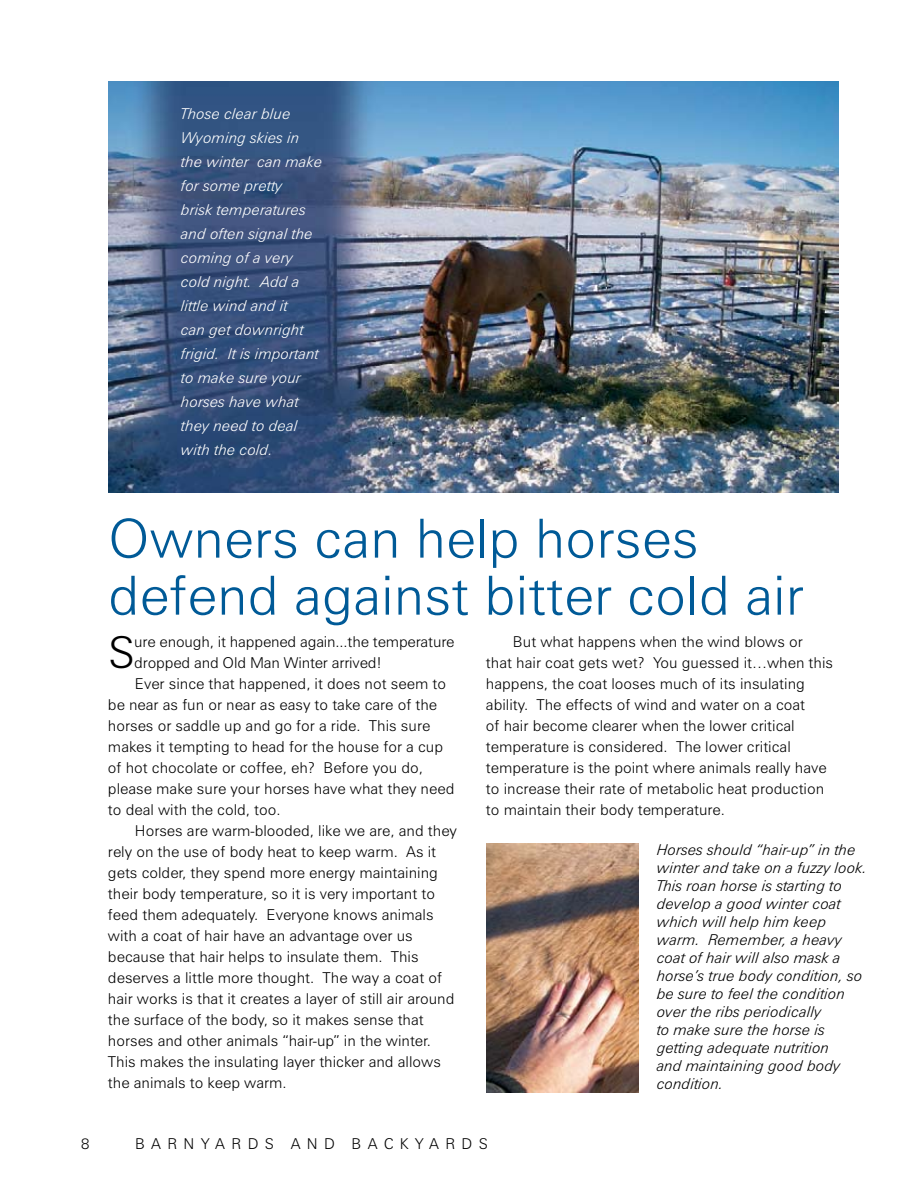
<style>
.page{position:relative;width:918px;height:1188px;background:#fff}
.page>*{position:absolute;margin:0;border:0;box-sizing:border-box;transform-origin:0 0}
.t1{font:300 54px/57px "Zurich BT";color:#005a97}
.t2{font:300 44.1px "Zurich BT";color:#000}
.t3{font:300 15px/21px "Zurich BT";color:#000}
.t4{font:italic 300 15px/18px "Zurich BT";color:#000}
.t5{font:italic 300 15px/24px "Zurich BT";color:#fff}
.t6{font:300 15px "Zurich BT";letter-spacing:.42em;color:#000}
</style>
<div class="page">
<img style="left:108px;top:81px;width:731px;height:412px">
<img style="left:486px;top:844px;width:153px;height:248px">
<p class="t5" style="left:181px;top:102px;width:143px">Those clear blue<br>Wyoming skies in the winter can make for some pretty<br>brisk temperatures and often signal the coming of a very cold night. Add a little wind and it<br>can get downright frigid. It is important to make sure your horses have what they need to deal with the cold.</p>
<h1 class="t1" style="left:108px;top:510px;width:697px">Owners can help horses defend against bitter cold air</h1>
<h2 class="t2" style="left:108px;top:626px;width:28px">S</h2>
<p class="t3" style="left:134px;top:631px;width:322px">ure enough, it happened again...the temperature</p>
<p class="t3" style="left:486px;top:631px;width:349px;text-indent:27px">But what happens when the wind blows or<br>that hair coat gets wet? You guessed it…when this happens, the coat looses much of its insulating ability. The effects of wind and water on a coat<br>of hair become clearer when the lower critical temperature is considered. The lower critical temperature is the point where animals really have to increase their rate of metabolic heat production to maintain their body temperature.</p>
<p class="t3" style="left:134px;top:652px;width:249px">dropped and Old Man Winter arrived!</p>
<p class="t3" style="left:135px;top:673px;width:313px">Ever since that happened, it does not seem to</p>
<p class="t3" style="left:108px;top:694px;width:331px">be near as fun or near as easy to take care of the</p>
<p class="t3" style="left:108px;top:715px;width:324px">horses or saddle up and go for a ride. This sure</p>
<p class="t3" style="left:108px;top:736px;width:337px">makes it tempting to head for the house for a cup</p>
<p class="t3" style="left:108px;top:757px;width:316px">of hot chocolate or coffee, eh? Before you do,</p>
<p class="t3" style="left:108px;top:778px;width:348px">please make sure your horses have what they need</p>
<p class="t3" style="left:108px;top:799px;width:174px">to deal with the cold, too.</p>
<p class="t3" style="left:135px;top:820px;width:324px">Horses are warm-blooded, like we are, and they</p>
<p class="t3" style="left:108px;top:841px;width:330px">rely on the use of body heat to keep warm. As it</p>
<p class="t3" style="left:108px;top:862px;width:331px">gets colder, they spend more energy maintaining</p>
<p class="t3" style="left:108px;top:883px;width:329px">their body temperature, so it is very important to</p>
<p class="t3" style="left:108px;top:904px;width:327px">feed them adequately. Everyone knows animals</p>
<p class="t3" style="left:108px;top:925px;width:306px">with a coat of hair have an advantage over us</p>
<p class="t3" style="left:108px;top:946px;width:312px">because that hair helps to insulate them. This</p>
<p class="t3" style="left:108px;top:967px;width:336px">deserves a little more thought. The way a coat of</p>
<p class="t3" style="left:108px;top:988px;width:348px">hair works is that it creates a layer of still air around</p>
<p class="t3" style="left:108px;top:1009px;width:317px">the surface of the body, so it makes sense that</p>
<p class="t3" style="left:108px;top:1030px;width:324px">horses and other animals “hair-up” in the winter.</p>
<p class="t3" style="left:108px;top:1051px;width:334px">This makes the insulating layer thicker and allows</p>
<p class="t3" style="left:108px;top:1072px;width:180px">the animals to keep warm.</p>
<p class="t4" style="left:657px;top:841px;width:212px">Horses should “hair-up” in the winter and take on a fuzzy look.<br>This roan horse is starting to develop a good winter coat which will help him keep warm. Remember, a heavy coat of hair will also mask a horse’s true body condition, so be sure to feel the condition over the ribs periodically<br>to make sure the horse is getting adequate nutrition<br>and maintaining good body condition.</p>
<p class="t6" style="left:135px;top:1134px;width:172px">BARNYARDS and</p>
<p class="t6" style="left:352px;top:1134px;width:138px">BACKYARDS</p>
</div>
